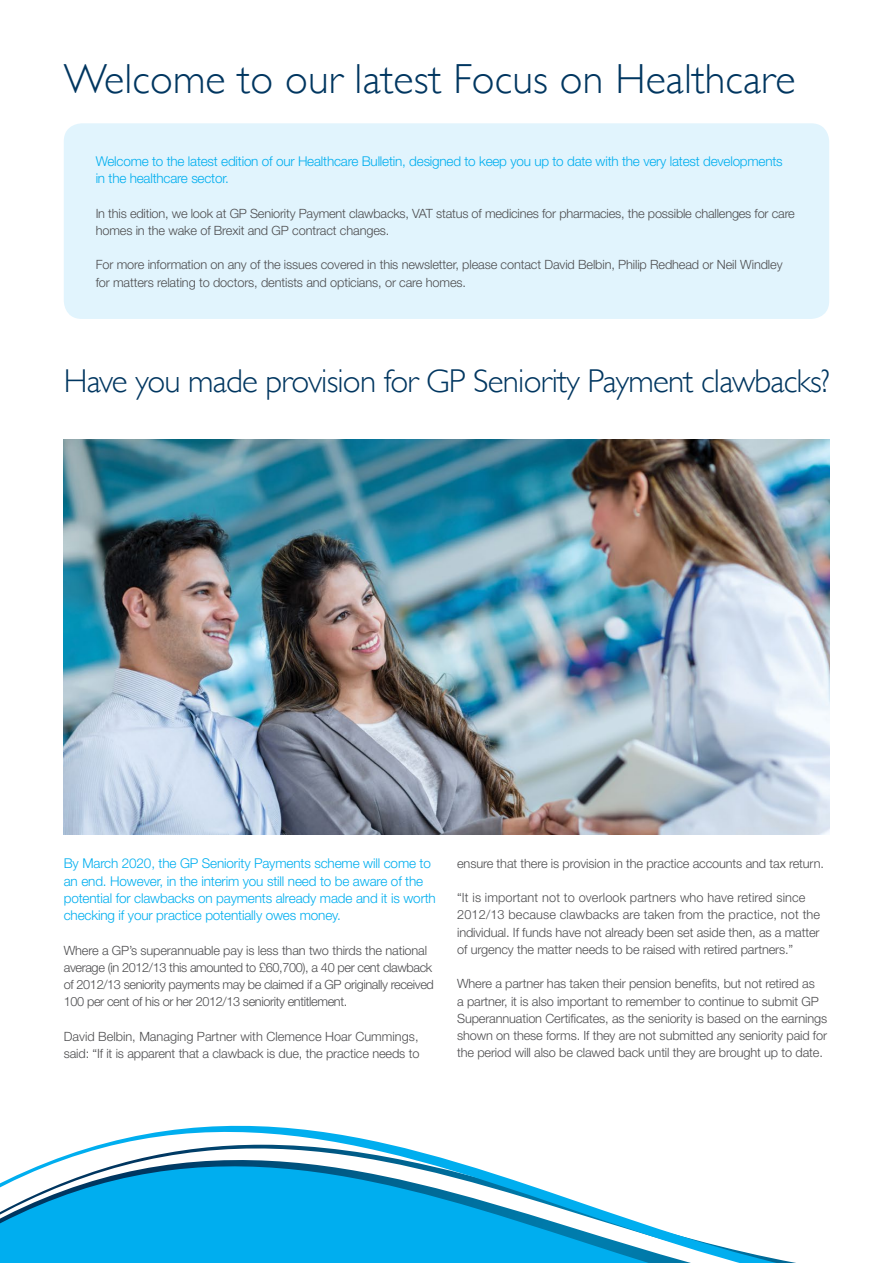
<style>
.page{position:relative;width:893px;height:1263px;background:#fff}
.page>*{position:absolute;margin:0;border:0;box-sizing:border-box;transform-origin:0 0}
.t1{font:300 42px "Gill Sans";letter-spacing:.005em;color:#003660}
.t2{font:300 33px "Gill Sans";letter-spacing:-.025em;color:#003660}
.t3{font:300 13.5px/17.2px "Helvetica Neue";letter-spacing:-.01em;color:#00aeef}
.t4{font:300 12.75px/17.2px "Helvetica Neue";letter-spacing:-.01em;color:#4d4d4f}
.t5{font:300 12.75px/17.2px "Helvetica Neue";letter-spacing:-.03em;color:#4d4d4f}
</style>
<div class="page">
<div style="left:64px;top:123px;width:765px;height:196px;background:#e1f4fd;border-radius:18px"></div>
<svg style="left:0;top:1126px;width:796px;height:137px"></svg>
<img style="left:64px;top:440px;width:765px;height:395px">
<h1 class="t1" style="left:64px;top:46px;width:733px">Welcome to our latest Focus on Healthcare</h1>
<p class="t3" style="left:96px;top:152px;width:688px">Welcome to the latest edition of our Healthcare Bulletin, designed to keep you up to date with the very latest developments in the healthcare sector.</p>
<p class="t4" style="left:96px;top:204px;width:701px">In this edition, we look at GP Seniority Payment clawbacks, VAT status of medicines for pharmacies, the possible challenges for care homes in the wake of Brexit and GP contract changes.</p>
<p class="t4" style="left:96px;top:256px;width:688px">For more information on any of the issues covered in this newsletter, please contact David Belbin, Philip Redhead or Neil Windley for matters relating to doctors, dentists and opticians, or care homes.</p>
<h2 class="t2" style="left:64px;top:355px;width:768px">Have you made provision for GP Seniority Payment clawbacks?</h2>
<p class="t3" style="left:64px;top:854px;width:374px">By March 2020, the GP Seniority Payments scheme will come to an end. However, in the interim you still need to be aware of the potential for clawbacks on payments already made and it is worth checking if your practice potentially owes money.</p>
<p class="t5" style="left:64px;top:941px;width:372px">Where a GP’s superannuable pay is less than two thirds the national average (in 2012/13 this amounted to £60,700), a 40 per cent clawback of 2012/13 seniority payments may be claimed if a GP originally received 100 per cent of his or her 2012/13 seniority entitlement.</p>
<p class="t4" style="left:64px;top:1027px;width:357px">David Belbin, Managing Partner with Clemence Hoar Cummings, said: “If it is apparent that a clawback is due, the practice needs to</p>
<p class="t4" style="left:457px;top:854px;width:368px">ensure that there is provision in the practice accounts and tax return.</p>
<p class="t4" style="left:457px;top:889px;width:365px">“It is important not to overlook partners who have retired since 2012/13 because clawbacks are taken from the practice, not the individual. If funds have not already been set aside then, as a matter of urgency the matter needs to be raised with retired partners.”</p>
<p class="t4" style="left:457px;top:975px;width:372px">Where a partner has taken their pension benefits, but not retired as<br>a partner, it is also important to remember to continue to submit GP Superannuation Certificates, as the seniority is based on the earnings shown on these forms. If they are not submitted any seniority paid for the period will also be clawed back until they are brought up to date.</p>
</div>
